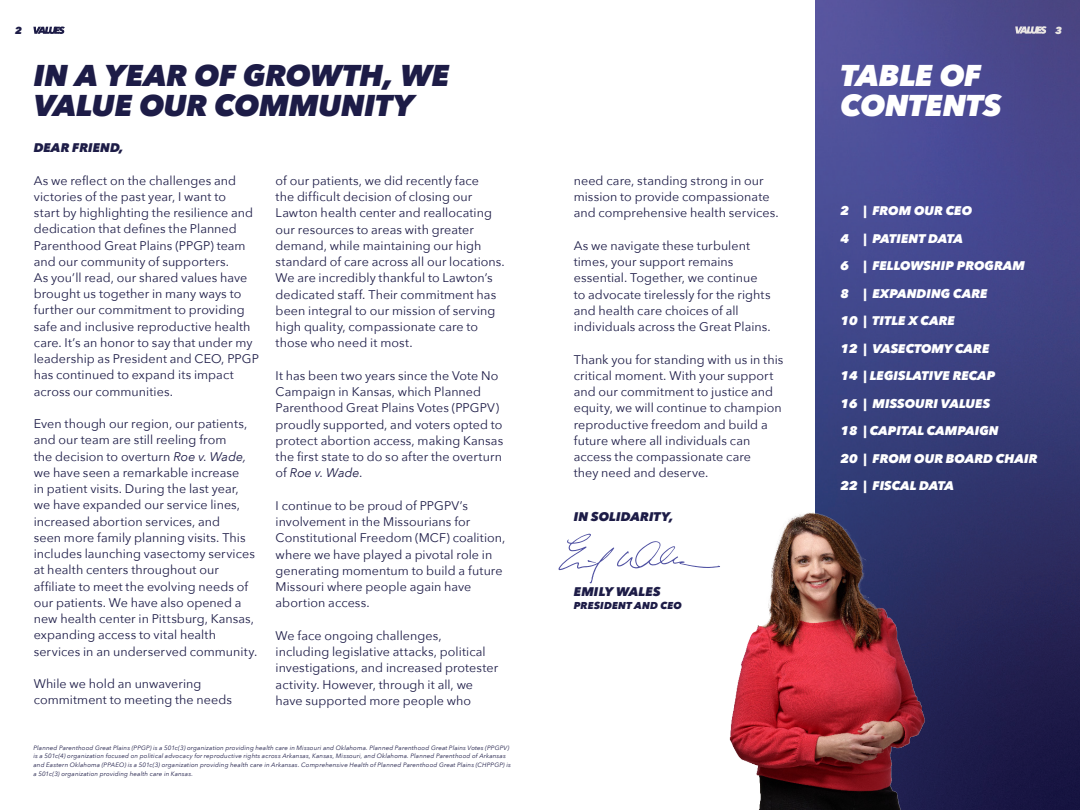
<style>
.page{position:relative;width:1080px;height:810px;background:#fff}
.page>*{position:absolute;margin:0;border:0;box-sizing:border-box;transform-origin:0 0}
.t1{font:italic 800 30px/30px "Avenir Next";letter-spacing:-.015em;color:#1d1c47}
.t2{font:italic 800 30px/30px "Avenir Next";letter-spacing:-.02em;color:#fff}
.t3{font:12.5px/16.2px "Avenir Next";letter-spacing:.005em;color:#1d1c47}
.t4{font:italic 800 12.5px "Avenir Next";color:#fff}
.t5{font:italic 800 12.5px "Avenir Next";color:#1d1c47}
.t6{font:italic 800 12.5px "Avenir Next";letter-spacing:-.025em;color:#fff}
.t7{font:italic 800 10px "Avenir Next";letter-spacing:.015em;color:#1d1c47}
.t8{font:italic 800 10px "Avenir Next";color:#eae6e3}
.t9{font:italic 6.25px/8.8px "Avenir Next";letter-spacing:.025em;color:#1d1c47}
.s1{font-style:italic}
</style>
<div class="page">
<svg style="left:33px;top:27px;width:32px;height:7px"></svg>
<img style="left:816px;top:0;width:264px;height:810px">
<img style="left:729px;top:476px;width:218px;height:334px">
<svg style="left:1015px;top:26px;width:32px;height:8px"></svg>
<svg style="left:558px;top:534px;width:162px;height:49px"></svg>
<p class="t7" style="left:15px;top:24px;width:8px">2</p>
<h1 class="t1" style="left:34px;top:61px;width:417px">IN A YEAR OF GROWTH, WE<br>VALUE OUR COMMUNITY</h1>
<p class="t5" style="left:34px;top:140px;width:91px">DEAR FRIEND,</p>
<p class="t3" style="left:34px;top:171px;width:227px">As we reflect on the challenges and victories of the past year, I want to<br>start by highlighting the resilience and dedication that defines the Planned Parenthood Great Plains (PPGP) team and our community of supporters.<br>As you’ll read, our shared values have brought us together in many ways to further our commitment to providing safe and inclusive reproductive health care. It’s an honor to say that under my leadership as President and CEO, PPGP has continued to expand its impact across our communities.</p>
<p class="t3" style="left:34px;top:415px;width:225px">Even though our region, our patients, and our team are still reeling from<br>the decision to overturn <span class="s1">Roe v. Wade, </span>we have seen a remarkable increase<br>in patient visits. During the last year, we have expanded our service lines, increased abortion services, and<br>seen more family planning visits. This includes launching vasectomy services at health centers throughout our affiliate to meet the evolving needs of our patients. We have also opened a new health center in Pittsburg, Kansas, expanding access to vital health services in an underserved community.</p>
<p class="t3" style="left:34px;top:675px;width:200px">While we hold an unwavering commitment to meeting the needs</p>
<p class="t3" style="left:276px;top:172px;width:231px">of our patients, we did recently face<br>the difficult decision of closing our Lawton health center and reallocating our resources to areas with greater demand, while maintaining our high standard of care across all our locations.<br>We are incredibly thankful to Lawton’s dedicated staff. Their commitment has been integral to our mission of serving high quality, compassionate care to those who need it most.</p>
<p class="t3" style="left:276px;top:367px;width:229px">It has been two years since the Vote No Campaign in Kansas, which Planned Parenthood Great Plains Votes (PPGPV) proudly supported, and voters opted to protect abortion access, making Kansas the first state to do so after the overturn of <span class="s1">Roe v. Wade.</span></p>
<p class="t3" style="left:276px;top:497px;width:231px">I continue to be proud of PPGPV’s involvement in the Missourians for Constitutional Freedom (MCF) coalition, where we have played a pivotal role in generating momentum to build a future Missouri where people again have abortion access.</p>
<p class="t3" style="left:276px;top:627px;width:224px">We face ongoing challenges, including legislative attacks, political investigations, and increased protester activity. However, through it all, we have supported more people who</p>
<p class="t9" style="left:33px;top:743px;width:479px">Planned Parenthood Great Plains (PPGP) is a 501c(3) organization providing health care in Missouri and Oklahoma. Planned Parenthood Great Plains Votes (PPGPV) is a 501c(4) organization focused on political advocacy for reproductive rights across Arkansas, Kansas, Missouri, and Oklahoma. Planned Parenthood of Arkansas and Eastern Oklahoma (PPAEO) is a 501c(3) organization providing health care in Arkansas. Comprehensive Health of Planned Parenthood Great Plains (CHPPGP) is a 501c(3) organization providing health care in Kansas.</p>
<p class="t3" style="left:574px;top:172px;width:207px">need care, standing strong in our mission to provide compassionate and comprehensive health services.</p>
<p class="t3" style="left:574px;top:237px;width:199px">As we navigate these turbulent times, your support remains essential. Together, we continue to advocate tirelessly for the rights and health care choices of all individuals across the Great Plains.</p>
<p class="t3" style="left:574px;top:351px;width:211px">Thank you for standing with us in this critical moment. With your support and our commitment to justice and equity, we will continue to champion reproductive freedom and build a future where all individuals can access the compassionate care<br>they need and deserve.</p>
<p class="t5" style="left:574px;top:509px;width:101px">IN SOLIDARITY,</p>
<p class="t5" style="left:574px;top:584px;width:88px">EMILY WALES</p>
<p class="t7" style="left:574px;top:599px;width:110px">PRESIDENT AND CEO</p>
<h1 class="t2" style="left:841px;top:61px;width:162px">TABLE OF<br>CONTENTS</h1>
<p class="t8" style="left:1055px;top:24px;width:8px">3</p>
<p class="t4" style="left:841px;top:203px;width:133px">2 | FROM OUR CEO</p>
<p class="t6" style="left:841px;top:230px;width:124px">4 | PATIENT DATA</p>
<p class="t4" style="left:841px;top:258px;width:186px">6 | FELLOWSHIP PROGRAM</p>
<p class="t4" style="left:841px;top:285px;width:149px">8 | EXPANDING CARE</p>
<p class="t4" style="left:841px;top:313px;width:116px">10 | TITLE X CARE</p>
<p class="t4" style="left:841px;top:340px;width:150px">12 | VASECTOMY CARE</p>
<p class="t4" style="left:841px;top:368px;width:156px">14 | LEGISLATIVE RECAP</p>
<p class="t4" style="left:841px;top:395px;width:151px">16 | MISSOURI VALUES</p>
<p class="t4" style="left:841px;top:423px;width:160px">18 | CAPITAL CAMPAIGN</p>
<p class="t4" style="left:841px;top:450px;width:198px">20 | FROM OUR BOARD CHAIR</p>
<p class="t4" style="left:841px;top:478px;width:115px">22 | FISCAL DATA</p>
</div>
